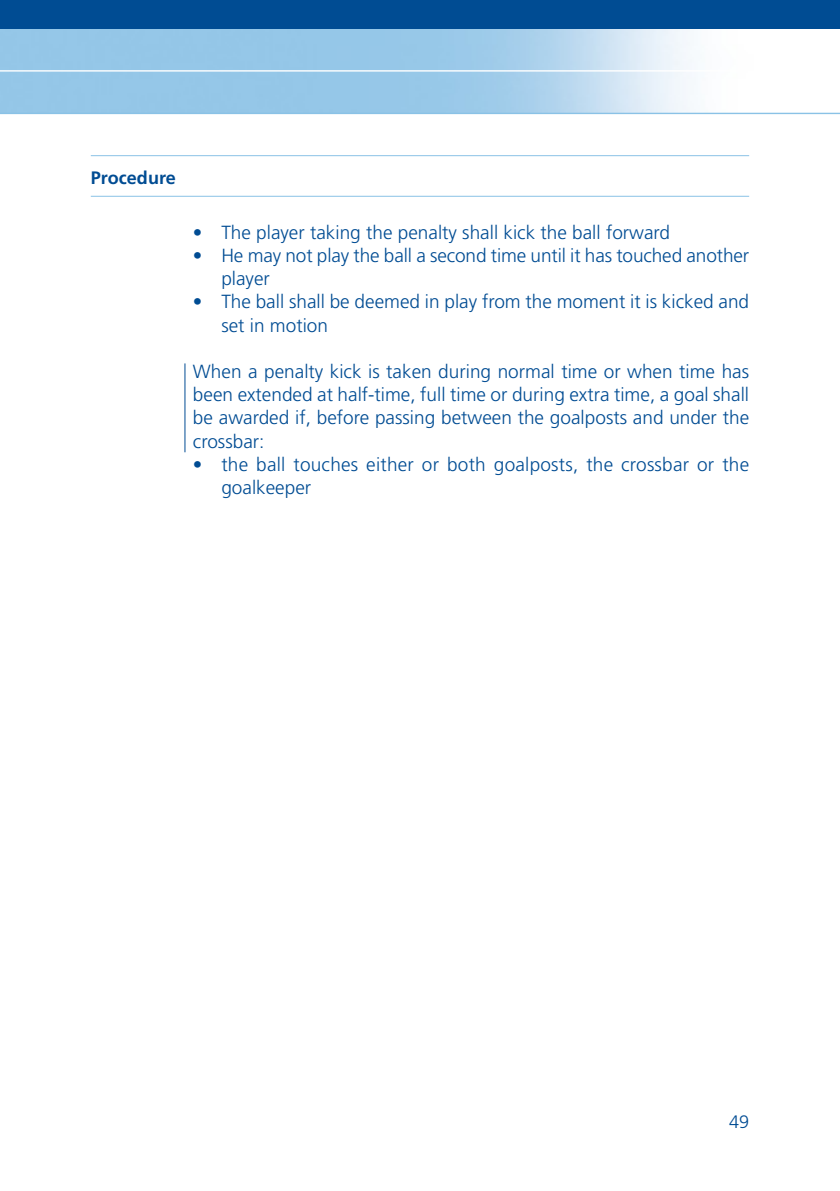
<style>
.page{position:relative;width:840px;height:1191px;background:#fff}
.page>*{position:absolute;margin:0;border:0;box-sizing:border-box;transform-origin:0 0}
.t1{font:300 19px/23.2px "Frutiger";color:#004c93}
.t2{font:700 18px "Frutiger";letter-spacing:.005em;color:#004c93}
.t3{font:300 18px "Frutiger";color:#004c93}
</style>
<div class="page">
<img style="left:0;top:28px;width:839px;height:85px">
<div style="left:0;top:0;width:839px;height:28px;background:#004c93"></div>
<hr style="left:0;top:70px;width:839px;height:2px;background:#fff">
<hr style="left:0;top:113px;width:839px;height:1px;background:#8ac2e6">
<hr style="left:91px;top:155px;width:657px;height:1px;background:#8ac2e6">
<hr style="left:91px;top:196px;width:657px;height:1px;background:#8ac2e6">
<hr style="left:184px;top:363px;width:1px;height:89px;background:#004c93">
<p class="t2" style="left:91px;top:170px;width:86px">Procedure</p>
<p class="t1" style="left:193px;top:222px;width:478px">• The player taking the penalty shall kick the ball forward</p>
<p class="t1" style="left:221px;top:245px;width:529px;text-indent:-28px">• He may not play the ball a second time until it has touched another player</p>
<p class="t1" style="left:221px;top:292px;width:529px;text-indent:-28px">• The ball shall be deemed in play from the moment it is kicked and set in motion</p>
<p class="t1" style="left:193px;top:361px;width:557px;text-align:justify">When a penalty kick is taken during normal time or when time has been extended at half-time, full time or during extra time, a goal shall be awarded if, before passing between the goalposts and under the crossbar:</p>
<p class="t1" style="left:221px;top:454px;width:529px;text-indent:-28px">• the ball touches either or both goalposts, the crossbar or the goalkeeper</p>
<p class="t3" style="left:728px;top:1114px;width:22px">49</p>
</div>
